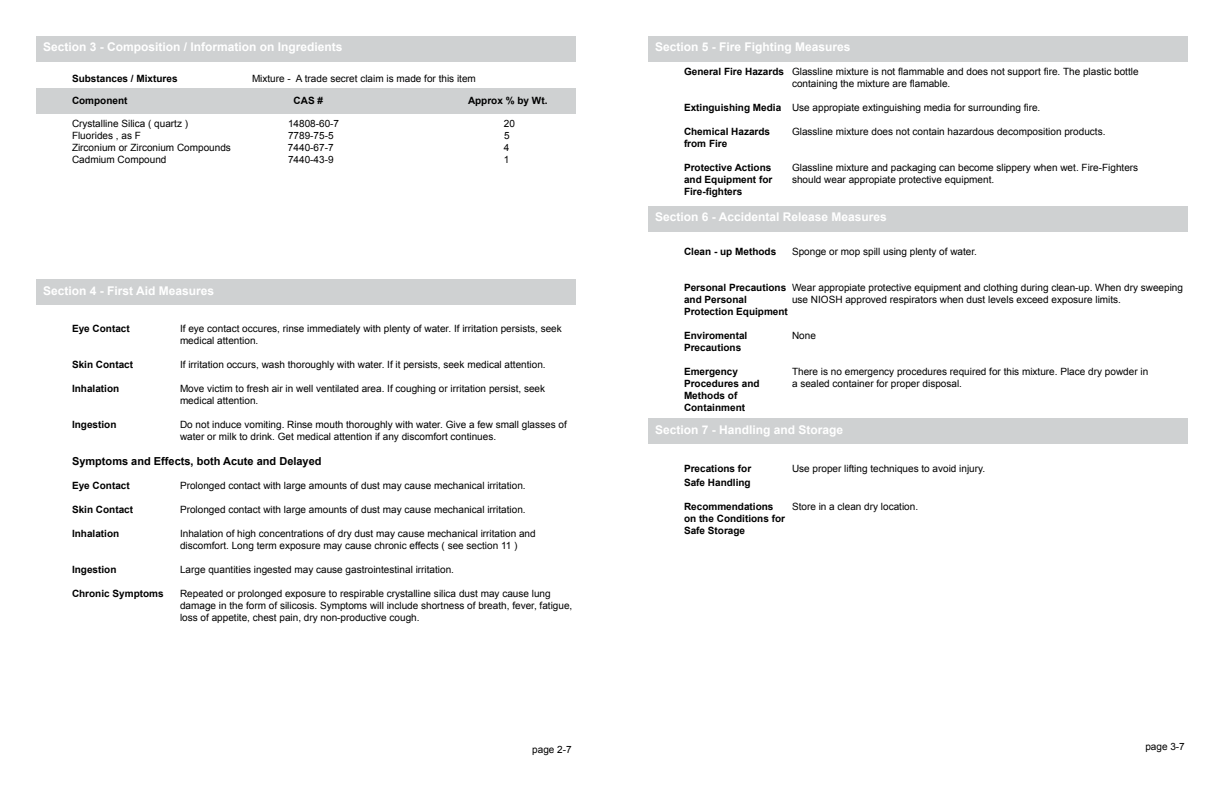
<style>
.page{position:relative;width:1224px;height:792px;background:#fff}
.page>*{position:absolute;margin:0;border:0;box-sizing:border-box;transform-origin:0 0}
.t1{font:700 12px "Arial";color:#fff}
.t2{font:700 11px "Arial";color:#000}
.t3{font:10px/12px "Arial";color:#000}
.t4{font:700 10px/12px "Arial";color:#000}
.s1{font-weight:700}
</style>
<div class="page">
<div style="left:36px;top:36px;width:540px;height:25px;background:#cfd1d2"></div>
<div style="left:36px;top:89px;width:540px;height:25px;background:#cfd1d2"></div>
<div style="left:36px;top:280px;width:540px;height:25px;background:#cfd1d2"></div>
<div style="left:648px;top:36px;width:540px;height:25px;background:#cfd1d2"></div>
<div style="left:648px;top:206px;width:540px;height:26px;background:#cfd1d2"></div>
<div style="left:648px;top:419px;width:540px;height:25px;background:#cfd1d2"></div>
<p class="t1" style="left:43px;top:39px;width:301px">Section 3 - Composition / Information on Ingredients</p>
<p class="t4" style="left:72px;top:73px;width:107px">Substances / Mixtures</p>
<p class="t3" style="left:252px;top:73px;width:225px">Mixture - A trade secret claim is made for this item</p>
<p class="t4" style="left:72px;top:95px;width:57px">Component</p>
<p class="t4" style="left:294px;top:95px;width:31px">CAS #</p>
<p class="t4" style="left:468px;top:95px;width:81px">Approx % by Wt.</p>
<p class="t3" style="left:72px;top:118px;width:118px">Crystalline Silica ( quartz )</p>
<p class="t3" style="left:288px;top:118px;width:53px">14808-60-7</p>
<p class="t3" style="left:504px;top:118px;width:13px">20</p>
<p class="t3" style="left:72px;top:130px;width:70px">Fluorides , as F</p>
<p class="t3" style="left:288px;top:130px;width:47px">7789-75-5</p>
<p class="t3" style="left:504px;top:130px;width:7px">5</p>
<p class="t3" style="left:72px;top:142px;width:160px">Zirconium or Zirconium Compounds</p>
<p class="t3" style="left:288px;top:142px;width:47px">7440-67-7</p>
<p class="t3" style="left:504px;top:142px;width:7px">4</p>
<p class="t3" style="left:72px;top:154px;width:96px">Cadmium Compound</p>
<p class="t3" style="left:288px;top:154px;width:47px">7440-43-9</p>
<p class="t3" style="left:504px;top:154px;width:7px">1</p>
<p class="t1" style="left:43px;top:282px;width:172px">Section 4 - First Aid Measures</p>
<p class="t4" style="left:72px;top:322px;width:59px">Eye Contact</p>
<p class="t3" style="left:180px;top:322px;width:383px">If eye contact occures, rinse immediately with plenty of water. If irritation persists, seek medical attention.</p>
<p class="t4" style="left:72px;top:358px;width:63px">Skin Contact</p>
<p class="t3" style="left:180px;top:358px;width:367px">If irritation occurs, wash thoroughly with water. If it persists, seek medical attention.</p>
<p class="t4" style="left:72px;top:382px;width:49px">Inhalation</p>
<p class="t3" style="left:180px;top:382px;width:367px">Move victim to fresh air in well ventilated area. If coughing or irritation persist, seek medical attention.</p>
<p class="t4" style="left:72px;top:418px;width:46px">Ingestion</p>
<p class="t3" style="left:180px;top:418px;width:388px">Do not induce vomiting. Rinse mouth thoroughly with water. Give a few small glasses of water or milk to drink. Get medical attention if any discomfort continues.</p>
<p class="t2" style="left:72px;top:454px;width:251px">Symptoms and Effects, both Acute and Delayed</p>
<p class="t4" style="left:72px;top:480px;width:59px">Eye Contact</p>
<p class="t3" style="left:180px;top:479px;width:347px">Prolonged contact with large amounts of dust may cause mechanical irritation.</p>
<p class="t4" style="left:72px;top:504px;width:63px">Skin Contact</p>
<p class="t3" style="left:180px;top:503px;width:347px">Prolonged contact with large amounts of dust may cause mechanical irritation.</p>
<p class="t4" style="left:72px;top:528px;width:49px">Inhalation</p>
<p class="t3" style="left:180px;top:527px;width:357px">Inhalation of high concentrations of dry dust may cause mechanical irritation and discomfort. Long term exposure may cause chronic effects ( see section 11 )</p>
<p class="t4" style="left:72px;top:564px;width:46px">Ingestion</p>
<p class="t3" style="left:180px;top:563px;width:276px">Large quantities ingested may cause gastrointestinal irritation.</p>
<p class="t4" style="left:72px;top:588px;width:93px">Chronic Symptoms</p>
<p class="t3" style="left:180px;top:587px;width:394px">Repeated or prolonged exposure to respirable crystalline silica dust may cause lung damage in the form of silicosis. Symptoms will include shortness of breath, fever, fatigue, loss of appetite, chest pain, dry non-productive cough.</p>
<p class="t3" style="left:532px;top:743px;width:41px">page 2-7</p>
<p class="t1" style="left:655px;top:39px;width:197px">Section 5 - Fire Fighting Measures</p>
<p class="t3" style="left:792px;top:65px;width:348px;text-indent:-108px"><span class="s1">General Fire Hazards</span> Glassline mixture is not flammable and does not support fire. The plastic bottle containing the mixture are flamable.</p>
<p class="t3" style="left:684px;top:101px;width:358px"><span class="s1">Extinguishing Media</span> Use appropiate extinguishing media for surrounding fire.</p>
<p class="t4" style="left:684px;top:126px;width:88px">Chemical Hazards</p>
<p class="t3" style="left:792px;top:125px;width:315px">Glassline mixture does not contain hazardous decomposition products.</p>
<p class="t4" style="left:684px;top:138px;width:45px">from Fire</p>
<p class="t4" style="left:684px;top:162px;width:89px">Protective Actions</p>
<p class="t3" style="left:792px;top:161px;width:348px">Glassline mixture and packaging can become slippery when wet. Fire-Fighters</p>
<p class="t4" style="left:684px;top:174px;width:90px">and Equipment for</p>
<p class="t3" style="left:792px;top:173px;width:204px">should wear appropiate protective equipment.</p>
<p class="t4" style="left:684px;top:186px;width:60px">Fire-fighters</p>
<p class="t1" style="left:655px;top:209px;width:233px">Section 6 - Accidental Release Measures</p>
<p class="t4" style="left:684px;top:246px;width:94px">Clean - up Methods</p>
<p class="t3" style="left:792px;top:245px;width:187px">Sponge or mop spill using plenty of water.</p>
<p class="t3" style="left:684px;top:281px;width:501px"><span class="s1">Personal Precautions</span> Wear appropiate protective equipment and clothing during clean-up. When dry sweeping <span class="s1">and Personal</span></p>
<p class="t3" style="left:792px;top:293px;width:331px">use NIOSH approved respirators when dust levels exceed exposure limits.</p>
<p class="t4" style="left:684px;top:306px;width:105px">Protection Equipment</p>
<p class="t4" style="left:684px;top:330px;width:65px">Enviromental</p>
<p class="t3" style="left:792px;top:329px;width:25px">None</p>
<p class="t4" style="left:684px;top:342px;width:59px">Precautions</p>
<p class="t4" style="left:684px;top:366px;width:55px">Emergency</p>
<p class="t3" style="left:792px;top:365px;width:358px">There is no emergency procedures required for this mixture. Place dry powder in</p>
<p class="t4" style="left:684px;top:378px;width:77px">Procedures and</p>
<p class="t3" style="left:792px;top:377px;width:172px">a sealed container for proper disposal.</p>
<p class="t4" style="left:684px;top:390px;width:63px">Methods of<br>Containment</p>
<p class="t1" style="left:655px;top:422px;width:190px">Section 7 - Handling and Storage</p>
<p class="t4" style="left:684px;top:463px;width:69px">Precations for</p>
<p class="t3" style="left:792px;top:463px;width:195px">Use proper lifting techniques to avoid injury.</p>
<p class="t4" style="left:684px;top:477px;width:68px">Safe Handling</p>
<p class="t4" style="left:684px;top:501px;width:91px">Recommendations</p>
<p class="t3" style="left:792px;top:501px;width:128px">Store in a clean dry location.</p>
<p class="t4" style="left:684px;top:513px;width:103px">on the Conditions for<br>Safe Storage</p>
<p class="t3" style="left:1145px;top:741px;width:41px">page 3-7</p>
</div>
